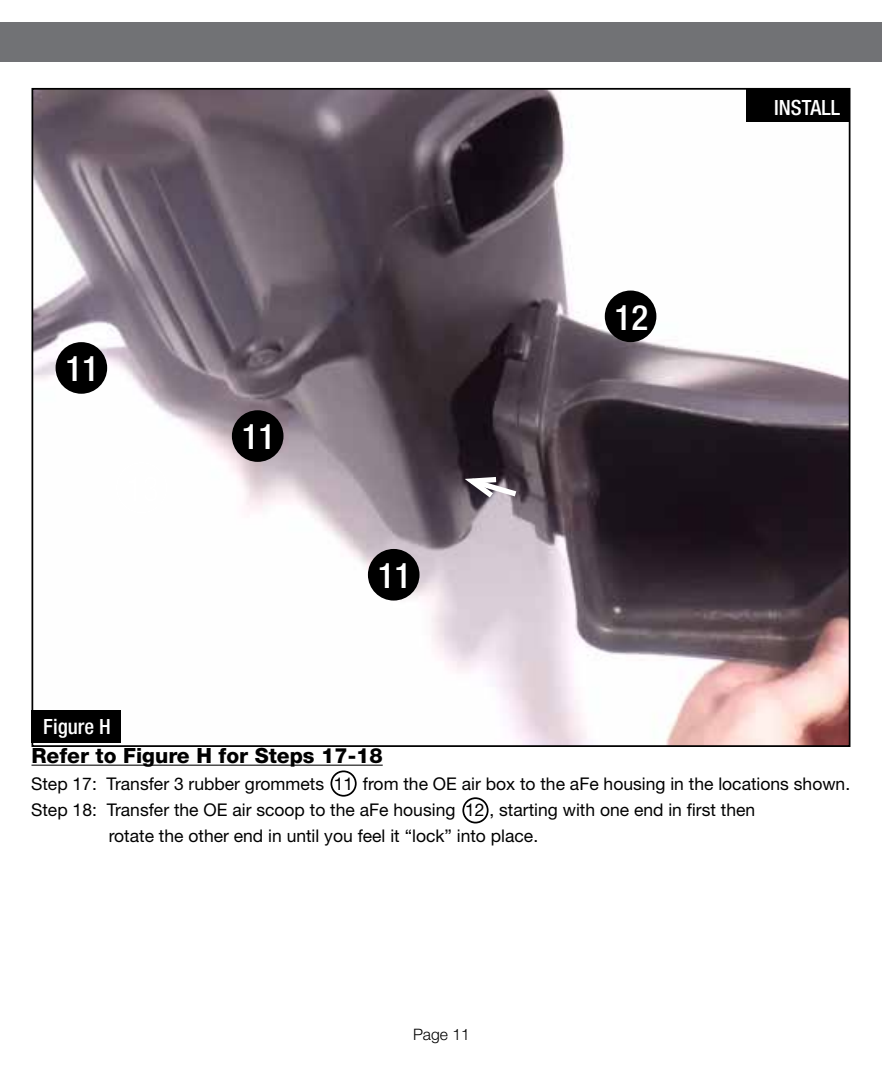
<style>
.page{position:relative;width:882px;height:1071px;background:#fff}
.page>*{position:absolute;margin:0;border:0;box-sizing:border-box;transform-origin:0 0}
.t1{font:500 condensed 35px "Helvetica Neue";color:#fff}
.t2{font:800 21px "Helvetica Neue";color:#000}
.t3{font:500 condensed 21px "Helvetica Neue";color:#fff}
.t4{font:17.5px "Helvetica Neue";color:#000}
.t5{font:300 15.75px "Helvetica Neue";color:#000}
</style>
<div class="page">
<img style="left:35px;top:91px;width:812px;height:653px">
<div style="left:0;top:23px;width:882px;height:39px;background:#717275"></div>
<hr style="left:32px;top:765px;width:351px;height:1px;background:#000">
<div style="left:32px;top:710px;width:89px;height:33px;background:#000"></div>
<div style="left:116px;top:462px;width:52px;height:51px;border:2px solid #fff;border-radius:50%"></div>
<div style="left:746px;top:89px;width:103px;height:33px;background:#000"></div>
<div style="left:462px;top:797px;width:27px;height:26px;border:2px solid #000;border-radius:50%"></div>
<div style="left:330px;top:770px;width:27px;height:27px;border:2px solid #000;border-radius:50%"></div>
<div style="left:56px;top:343px;width:50px;height:50px;background:#000;border-radius:50%"></div>
<div style="left:56px;top:342px;width:51px;height:52px;border:2px solid #000;border-radius:50%"></div>
<div style="left:233px;top:411px;width:50px;height:50px;background:#000;border-radius:50%"></div>
<div style="left:232px;top:410px;width:51px;height:52px;border:2px solid #000;border-radius:50%"></div>
<div style="left:369px;top:550px;width:50px;height:50px;background:#000;border-radius:50%"></div>
<div style="left:368px;top:549px;width:52px;height:52px;border:2px solid #000;border-radius:50%"></div>
<div style="left:606px;top:291px;width:50px;height:50px;background:#000;border-radius:50%"></div>
<div style="left:605px;top:291px;width:51px;height:51px;border:2px solid #000;border-radius:50%"></div>
<svg style="left:457px;top:474px;width:65px;height:29px"></svg>
<h1 class="t1" style="left:65px;top:348px;width:35px">11</h1>
<p class="t3" style="left:43px;top:714px;width:69px">Figure H</p>
<h1 class="t1" style="left:242px;top:416px;width:35px">11</h1>
<h1 class="t1" style="left:378px;top:555px;width:35px">11</h1>
<h1 class="t1" style="left:615px;top:296px;width:35px">12</h1>
<p class="t3" style="left:774px;top:95px;width:67px">INSTALL</p>
<p class="t2" style="left:32px;top:743px;width:353px">Refer to Figure H for Steps 17-18</p>
<p class="t4" style="left:31px;top:773px;width:821px">Step 17: Transfer 3 rubber grommets 11 from the OE air box to the aFe housing in the locations shown.</p>
<p class="t4" style="left:31px;top:799px;width:726px">Step 18: Transfer the OE air scoop to the aFe housing 12 , starting with one end in first then</p>
<p class="t4" style="left:109px;top:825px;width:431px">rotate the other end in until you feel it “lock” into place.</p>
<p class="t5" style="left:413px;top:1024px;width:58px">Page 11</p>
</div>
